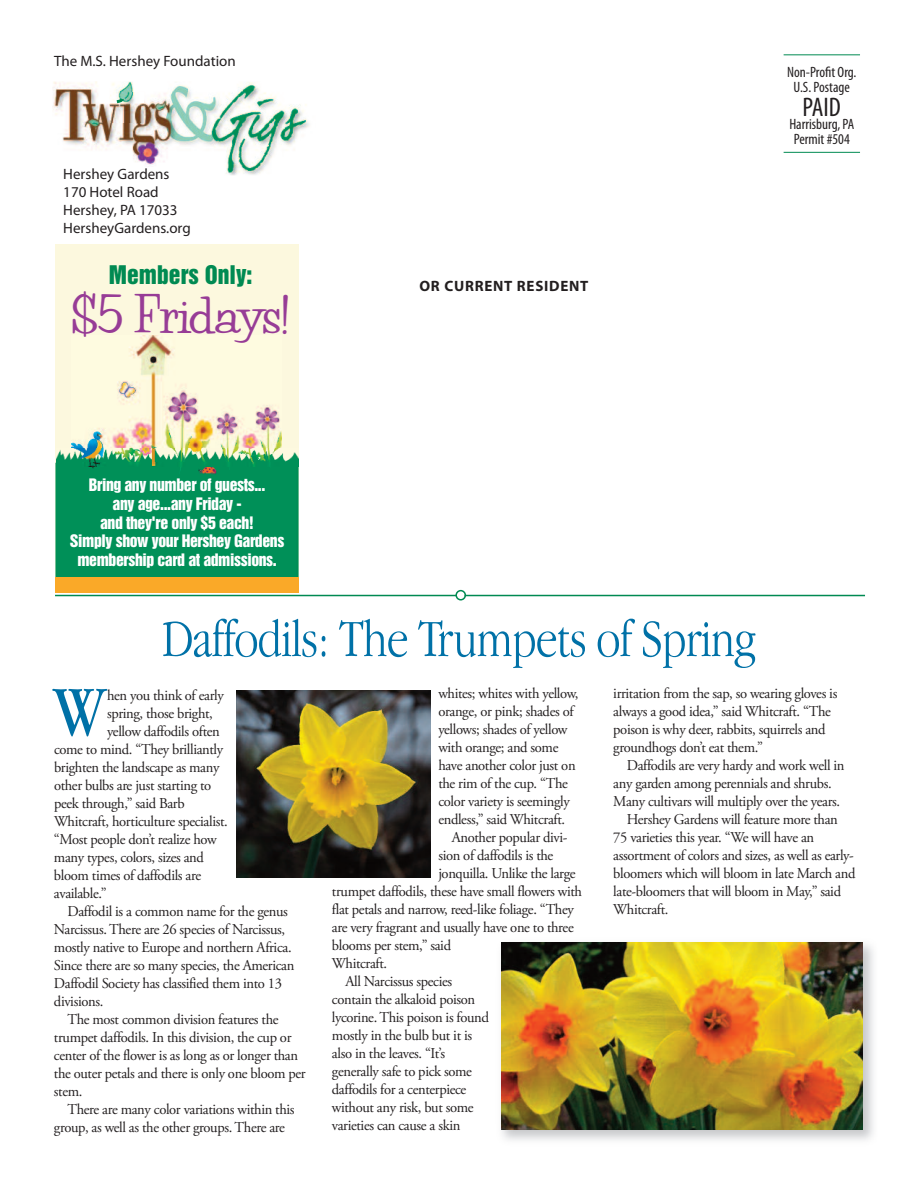
<style>
.page{position:relative;width:918px;height:1188px;background:#fff}
.page>*{position:absolute;margin:0;border:0;box-sizing:border-box;transform-origin:0 0}
.t1{font:74.25px "Apple Garamond";color:#0071a7}
.t2{font:300 54px "Apple Garamond";letter-spacing:-.015em;color:#0071a7}
.t3{font:46.95px "Happy";letter-spacing:-.06em;color:#973c96}
.t4{font:condensed 27px "Myriad Pro";color:#231f20}
.t5{font:23.4px "Helvetica Inserat LT Std";color:#008a52}
.t6{font:15.75px/18.9px "Helvetica Inserat LT Std";letter-spacing:-.025em;color:#fff;text-align:center}
.t7{font:15px/18px "Adobe Garamond Pro";letter-spacing:-.025em;color:#231f20}
.t8{font:15px/18px "Myriad Pro";color:#231f20}
.t9{font:condensed 15px/15px "Myriad Pro";color:#231f20;text-align:center}
.t10{font:700 15px "Myriad Pro";letter-spacing:.05em;color:#231f20}
</style>
<div class="page">
<img style="left:53px;top:81px;width:256px;height:94px">
<img style="left:110px;top:92px;width:33px;height:30px">
<svg style="left:113px;top:96px;width:12px;height:9px"></svg>
<div style="left:145px;top:167px;width:11px;height:5px;background:#fff"></div>
<hr style="left:784px;top:55px;width:76px;height:1px;background:#008a52">
<hr style="left:784px;top:152px;width:76px;height:1px;background:#008a52">
<hr style="left:55px;top:595px;width:810px;height:1px;background:#008a52">
<svg style="left:455px;top:590px;width:11px;height:11px"></svg>
<img style="left:236px;top:690px;width:195px;height:188px">
<img style="left:485px;top:942px;width:389px;height:199px">
<img style="left:501px;top:943px;width:362px;height:187px">
<div style="left:55px;top:244px;width:244px;height:345px;background:#fcf8de"></div>
<div style="left:55px;top:463px;width:244px;height:114px;background:#009058"></div>
<img style="left:281px;top:452px;width:17px;height:14px">
<img style="left:56px;top:450px;width:15px;height:16px">
<img style="left:71px;top:336px;width:210px;height:138px">
<div style="left:55px;top:577px;width:244px;height:15px;background:#faa928"></div>
<p class="t8" style="left:54px;top:53px;width:183px">The M.S. Hershey Foundation</p>
<p class="t8" style="left:63px;top:166px;width:129px">Hershey Gardens<br>170 Hotel Road<br>Hershey, PA 17033<br>HersheyGardens.org</p>
<h3 class="t5" style="left:109px;top:265px;width:145px">Members Only:</h3>
<h3 class="t3" style="left:71px;top:280px;width:221px">$5 Fridays!</h3>
<p class="t6" style="left:70px;top:476px;width:216px">Bring any number of guests...<br>any age...any Friday -<br>and they're only $5 each!<br>Simply show your Hershey Gardens membership card at admissions.</p>
<p class="t10" style="left:419px;top:280px;width:171px">OR CURRENT RESIDENT</p>
<p class="t9" style="left:787px;top:66px;width:71px">Non-Profit Org.<br>U.S. Postage</p>
<h3 class="t4" style="left:803px;top:97px;width:40px">PAID</h3>
<p class="t9" style="left:789px;top:118px;width:66px;text-align:left">Harrisburg, PA<br>Permit #504</p>
<h2 class="t2" style="left:162px;top:607px;width:596px">Daffodils: The Trumpets of Spring</h2>
<p class="t7" style="left:438px;top:685px;width:142px">whites; whites with yellow,</p>
<p class="t7" style="left:438px;top:703px;width:137px">orange, or pink; shades of</p>
<p class="t7" style="left:438px;top:721px;width:131px">yellows; shades of yellow</p>
<p class="t7" style="left:438px;top:739px;width:122px">with orange; and some</p>
<p class="t7" style="left:438px;top:757px;width:139px">have another color just on</p>
<p class="t7" style="left:438px;top:775px;width:131px">the rim of the cup. “The</p>
<p class="t7" style="left:438px;top:793px;width:133px">color variety is seemingly</p>
<p class="t7" style="left:438px;top:811px;width:128px">endless,” said Whitcraft.</p>
<p class="t7" style="left:452px;top:829px;width:117px">Another popular divi-</p>
<p class="t7" style="left:438px;top:847px;width:117px">sion of daffodils is the</p>
<p class="t7" style="left:438px;top:865px;width:139px">jonquilla. Unlike the large</p>
<p class="t7" style="left:332px;top:883px;width:252px">trumpet daffodils, these have small flowers with</p>
<p class="t7" style="left:332px;top:901px;width:243px">flat petals and narrow, reed-like foliage. “They</p>
<p class="t7" style="left:332px;top:919px;width:243px">are very fragrant and usually have one to three</p>
<p class="t7" style="left:332px;top:937px;width:121px">blooms per stem,” said</p>
<p class="t7" style="left:332px;top:955px;width:57px">Whitcraft.</p>
<p class="t7" style="left:345px;top:973px;width:108px">All Narcissus species</p>
<p class="t7" style="left:332px;top:991px;width:145px">contain the alkaloid poison</p>
<p class="t7" style="left:332px;top:1009px;width:158px">lycorine. This poison is found</p>
<p class="t7" style="left:332px;top:1027px;width:142px">mostly in the bulb but it is</p>
<p class="t7" style="left:332px;top:1045px;width:115px">also in the leaves. “It’s</p>
<p class="t7" style="left:332px;top:1063px;width:142px">generally safe to pick some</p>
<p class="t7" style="left:332px;top:1081px;width:136px">daffodils for a centerpiece</p>
<p class="t7" style="left:332px;top:1099px;width:143px">without any risk, but some</p>
<p class="t7" style="left:332px;top:1117px;width:130px">varieties can cause a skin</p>
<p class="t7" style="left:613px;top:685px;width:226px">irritation from the sap, so wearing gloves is always a good idea,” said Whitcraft. “The poison is why deer, rabbits, squirrels and groundhogs don’t eat them.”</p>
<p class="t7" style="left:627px;top:757px;width:219px">Daffodils are very hardy and work well in</p>
<p class="t7" style="left:613px;top:775px;width:220px">any garden among perennials and shrubs.</p>
<p class="t7" style="left:613px;top:793px;width:228px">Many cultivars will multiply over the years.</p>
<p class="t7" style="left:627px;top:811px;width:213px">Hershey Gardens will feature more than</p>
<p class="t7" style="left:613px;top:829px;width:202px">75 varieties this year. “We will have an</p>
<p class="t7" style="left:613px;top:847px;width:242px">assortment of colors and sizes, as well as early-</p>
<p class="t7" style="left:613px;top:865px;width:244px">bloomers which will bloom in late March and</p>
<p class="t7" style="left:613px;top:883px;width:229px">late-bloomers that will bloom in May,” said</p>
<p class="t7" style="left:613px;top:901px;width:57px">Whitcraft.</p>
<h1 class="t1" style="left:54px;top:668px;width:52px">W</h1>
<p class="t7" style="left:107px;top:687px;width:118px">hen you think of early</p>
<p class="t7" style="left:107px;top:705px;width:107px">spring, those bright,</p>
<p class="t7" style="left:107px;top:723px;width:114px">yellow daffodils often</p>
<p class="t7" style="left:54px;top:741px;width:171px">come to mind. “They brilliantly</p>
<p class="t7" style="left:54px;top:759px;width:167px">brighten the landscape as many</p>
<p class="t7" style="left:54px;top:777px;width:159px">other bulbs are just starting to</p>
<p class="t7" style="left:54px;top:795px;width:132px">peek through,” said Barb</p>
<p class="t7" style="left:54px;top:813px;width:175px">Whitcraft, horticulture specialist.</p>
<p class="t7" style="left:54px;top:831px;width:164px">“Most people don’t realize how</p>
<p class="t7" style="left:54px;top:849px;width:151px">many types, colors, sizes and</p>
<p class="t7" style="left:54px;top:867px;width:149px">bloom times of daffodils are</p>
<p class="t7" style="left:54px;top:885px;width:54px">available.”</p>
<p class="t7" style="left:67px;top:903px;width:222px">Daffodil is a common name for the genus</p>
<p class="t7" style="left:54px;top:921px;width:233px">Narcissus. There are 26 species of Narcissus,</p>
<p class="t7" style="left:54px;top:939px;width:239px">mostly native to Europe and northern Africa.</p>
<p class="t7" style="left:54px;top:957px;width:242px">Since there are so many species, the American</p>
<p class="t7" style="left:54px;top:975px;width:230px">Daffodil Society has classified them into 13</p>
<p class="t7" style="left:54px;top:993px;width:51px">divisions.</p>
<p class="t7" style="left:67px;top:1011px;width:213px">The most common division features the</p>
<p class="t7" style="left:54px;top:1029px;width:239px">trumpet daffodils. In this division, the cup or</p>
<p class="t7" style="left:54px;top:1047px;width:246px">center of the flower is as long as or longer than</p>
<p class="t7" style="left:54px;top:1065px;width:253px">the outer petals and there is only one bloom per</p>
<p class="t7" style="left:54px;top:1083px;width:30px">stem.</p>
<p class="t7" style="left:67px;top:1101px;width:229px">There are many color variations within this</p>
<p class="t7" style="left:54px;top:1119px;width:233px">group, as well as the other groups. There are</p>
</div>
